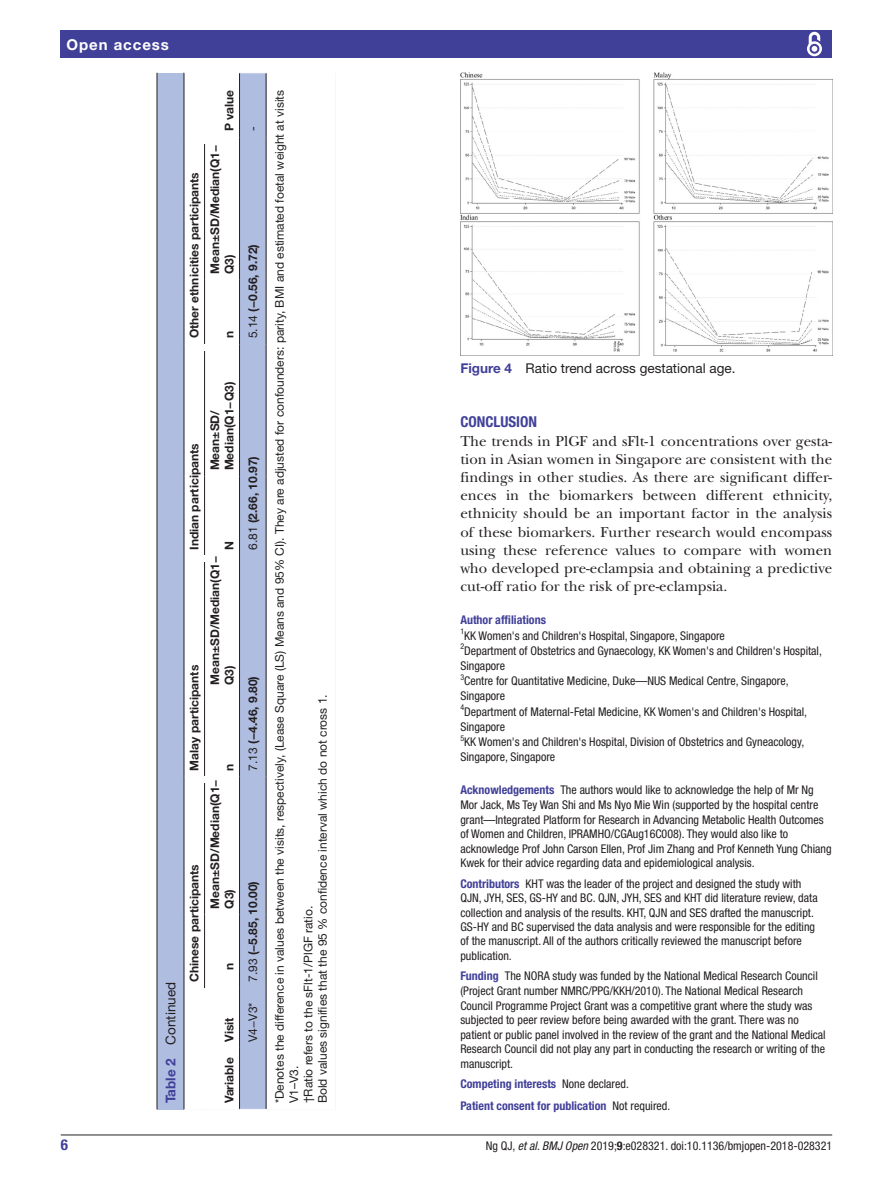
<style>
.page{position:relative;width:893px;height:1191px;background:#fff}
.page>*{position:absolute;margin:0;border:0;box-sizing:border-box;transform-origin:0 0}
.t1{font:15px/18.1px "New Baskerville";color:#231f20;text-align:justify}
.t2{font:700 condensed 15px "Helvetica Neue LT Std";color:#414099}
.t3{font:700 15px "Helvetica Neue LT Std";letter-spacing:.065em;color:#fff}
.t4{font:13.5px "Helvetica Neue LT Std";color:#231f20}
.t5{font:700 13.5px "Helvetica Neue LT Std";color:#414099}
.t6{font:condensed 12px/14.5px "Helvetica Neue LT Std";color:#231f20}
.t7{font:12px/14.4px "Helvetica Neue LT Std";color:#231f20}
.t8{font:700 12px/14.4px "Helvetica Neue LT Std";color:#231f20}
.t9{font:700 condensed 12px/21.1px "Helvetica Neue LT Std";color:#414099}
.t10{font:condensed 7.95px "Helvetica Neue LT Std";color:#231f20}
.s1{font-weight:400}
.s2{font-weight:700;color:#414099}
.s3{font-weight:400;color:#231f20}
.s4{font-style:italic}
.s5{font-weight:700}
</style>
<div class="page">
<hr style="left:61px;top:1134px;width:771px;height:1px;background:#231f20">
<div style="left:61px;top:31px;width:771px;height:27px;background:#414099"></div>
<svg style="left:807px;top:31px;width:15px;height:26px"></svg>
<div style="left:175px;top:73px;width:161px;height:1036px;background:#afbde1"></div>
<div style="left:185px;top:73px;width:151px;height:1036px;background:#fff"></div>
<hr style="left:239px;top:1047px;width:1px;height:62px;background:#231f20">
<hr style="left:239px;top:988px;width:1px;height:59px;background:#231f20">
<hr style="left:239px;top:73px;width:1px;height:64px;background:#231f20">
<hr style="left:184px;top:1047px;width:1px;height:62px;background:#231f20">
<hr style="left:184px;top:988px;width:1px;height:59px;background:#231f20">
<hr style="left:184px;top:914px;width:1px;height:74px;background:#231f20">
<hr style="left:184px;top:776px;width:1px;height:138px;background:#231f20">
<hr style="left:184px;top:691px;width:1px;height:85px;background:#231f20">
<hr style="left:184px;top:556px;width:1px;height:135px;background:#231f20">
<hr style="left:184px;top:476px;width:1px;height:80px;background:#231f20">
<hr style="left:184px;top:344px;width:1px;height:132px;background:#231f20">
<hr style="left:184px;top:280px;width:1px;height:64px;background:#231f20">
<hr style="left:184px;top:137px;width:1px;height:143px;background:#231f20">
<hr style="left:184px;top:73px;width:1px;height:64px;background:#231f20">
<hr style="left:204px;top:914px;width:1px;height:74px;background:#231f20">
<hr style="left:239px;top:914px;width:1px;height:74px;background:#231f20">
<hr style="left:204px;top:776px;width:1px;height:138px;background:#231f20">
<hr style="left:239px;top:776px;width:1px;height:138px;background:#231f20">
<hr style="left:204px;top:691px;width:1px;height:85px;background:#231f20">
<hr style="left:239px;top:691px;width:1px;height:85px;background:#231f20">
<hr style="left:204px;top:556px;width:1px;height:135px;background:#231f20">
<hr style="left:239px;top:556px;width:1px;height:135px;background:#231f20">
<hr style="left:204px;top:476px;width:1px;height:80px;background:#231f20">
<hr style="left:239px;top:476px;width:1px;height:80px;background:#231f20">
<hr style="left:204px;top:344px;width:1px;height:132px;background:#231f20">
<hr style="left:239px;top:344px;width:1px;height:132px;background:#231f20">
<hr style="left:204px;top:280px;width:1px;height:64px;background:#231f20">
<hr style="left:239px;top:280px;width:1px;height:64px;background:#231f20">
<hr style="left:204px;top:137px;width:1px;height:143px;background:#231f20">
<hr style="left:239px;top:137px;width:1px;height:143px;background:#231f20">
<hr style="left:266px;top:988px;width:1px;height:59px;background:#231f20">
<hr style="left:266px;top:914px;width:1px;height:74px;background:#231f20">
<hr style="left:266px;top:776px;width:1px;height:138px;background:#231f20">
<hr style="left:266px;top:691px;width:1px;height:85px;background:#231f20">
<hr style="left:266px;top:556px;width:1px;height:135px;background:#231f20">
<hr style="left:266px;top:476px;width:1px;height:80px;background:#231f20">
<hr style="left:266px;top:344px;width:1px;height:132px;background:#231f20">
<hr style="left:266px;top:280px;width:1px;height:64px;background:#231f20">
<hr style="left:266px;top:137px;width:1px;height:143px;background:#231f20">
<hr style="left:266px;top:73px;width:1px;height:64px;background:#231f20">
<hr style="left:266px;top:1047px;width:1px;height:62px;background:#231f20">
<svg style="left:240px;top:73px;width:26px;height:1037px"></svg>
<hr style="left:297px;top:73px;width:2px;height:1030px;background:#fff">
<hr style="left:312px;top:73px;width:1px;height:1030px;background:#fff">
<hr style="left:326px;top:73px;width:2px;height:1030px;background:#fff">
<svg style="left:202px;top:776px;width:5px;height:6px"></svg>
<svg style="left:202px;top:556px;width:5px;height:6px"></svg>
<svg style="left:202px;top:344px;width:5px;height:6px"></svg>
<svg style="left:202px;top:137px;width:5px;height:6px"></svg>
<div style="left:157px;top:73px;width:18px;height:1036px;background:#afbde1"></div>
<hr style="left:157px;top:73px;width:1px;height:1036px;background:#231f20">
<img style="left:460px;top:73px;width:372px;height:283px">
<p class="t3" style="left:66px;top:35px;width:104px">Open access</p>
<p class="t8" style="left:187px;top:338px;width:168px;rotate:-90deg">Other ethnicities participants</p>
<p class="t8" style="left:222px;top:131px;width:43px;rotate:-90deg">P value</p>
<p class="t8" style="left:207px;top:274px;width:131px;rotate:-90deg">Mean±SD/Median(Q1−<br>Q3)</p>
<p class="t8" style="left:222px;top:338px;width:9px;rotate:-90deg">n</p>
<p class="t7" style="left:245px;top:131px;width:6px;rotate:-90deg">-</p>
<p class="t8" style="left:245px;top:338px;width:96px;rotate:-90deg"><span class="s1">5.14</span> (−0.56, 9.72)</p>
<p class="t4" style="left:163px;top:1044px;width:64px;rotate:-90deg">Continued</p>
<p class="t5" style="left:162px;top:1103px;width:47px;rotate:-90deg">Table 2</p>
<p class="t8" style="left:187px;top:550px;width:108px;rotate:-90deg">Indian participants</p>
<p class="t8" style="left:187px;top:770px;width:107px;rotate:-90deg">Malay participants</p>
<p class="t8" style="left:187px;top:982px;width:119px;rotate:-90deg">Chinese participants</p>
<p class="t8" style="left:207px;top:470px;width:90px;rotate:-90deg">Mean±SD/<br>Median(Q1−Q3)</p>
<p class="t8" style="left:222px;top:550px;width:10px;rotate:-90deg">N</p>
<p class="t8" style="left:207px;top:685px;width:131px;rotate:-90deg">Mean±SD/Median(Q1−<br>Q3)</p>
<p class="t8" style="left:222px;top:770px;width:9px;rotate:-90deg">n</p>
<p class="t8" style="left:207px;top:908px;width:131px;rotate:-90deg">Mean±SD/Median(Q1−<br>Q3)</p>
<p class="t8" style="left:222px;top:970px;width:9px;rotate:-90deg">n</p>
<p class="t8" style="left:222px;top:1041px;width:26px;rotate:-90deg">Visit</p>
<p class="t8" style="left:222px;top:1103px;width:47px;rotate:-90deg">Variable</p>
<p class="t8" style="left:245px;top:550px;width:95px;rotate:-90deg"><span class="s1">6.81</span> (2.66, 10.97)</p>
<p class="t8" style="left:245px;top:770px;width:96px;rotate:-90deg"><span class="s1">7.13</span> (−4.46, 9.80)</p>
<p class="t8" style="left:245px;top:982px;width:103px;rotate:-90deg"><span class="s1">7.93</span> (−5.85, 10.00)</p>
<p class="t7" style="left:245px;top:1041px;width:41px;rotate:-90deg">V4−V3*</p>
<p class="t7" style="left:272px;top:1103px;width:1015px;rotate:-90deg">*Denotes the difference in values between the visits, respectively, (Lease Square (LS) Means and 95% CI). They are adjusted for confounders: parity, BMI and estimated foetal weight at visits V1–V3.<br>†Ratio refers to the sFlt-1/PlGF ratio.<br>Bold values signifies that the 95 % confidence interval which do not cross 1.</p>
<p class="t4" style="left:460px;top:360px;width:277px"><span class="s2">Figure 4</span> Ratio trend across gestational age.</p>
<p class="t2" style="left:460px;top:413px;width:78px">Conclusion</p>
<p class="t1" style="left:460px;top:432px;width:373px">The trends in PlGF and sFlt-1 concentrations over gesta&shy;tion in Asian women in Singapore are consistent with the findings in other studies. As there are significant differ&shy;ences in the biomarkers between different ethnicity, ethnicity should be an important factor in the analysis of these biomarkers. Further research would encompass using these reference values to compare with women who developed pre-eclampsia and obtaining a predictive cut-off ratio for the risk of pre-eclampsia.</p>
<p class="t9" style="left:460px;top:609px;width:87px">Author affiliations</p>
<p class="t10" style="left:460px;top:626px;width:5px">1</p>
<p class="t6" style="left:464px;top:628px;width:262px">KK Women's and Children's Hospital, Singapore, Singapore</p>
<p class="t10" style="left:460px;top:642px;width:5px">2</p>
<p class="t6" style="left:460px;top:643px;width:363px;line-height:15.1px;text-indent:4px">Department of Obstetrics and Gynaecology, KK Women's and Children's Hospital,<br>Singapore</p>
<p class="t10" style="left:460px;top:672px;width:5px">3</p>
<p class="t6" style="left:460px;top:673px;width:348px;line-height:15.1px;text-indent:4px">Centre for Quantitative Medicine, Duke—NUS Medical Centre, Singapore, Singapore<br><sup>4</sup>Department of Maternal-Fetal Medicine, KK Women's and Children's Hospital, Singapore</p>
<p class="t10" style="left:460px;top:733px;width:5px">5</p>
<p class="t6" style="left:460px;top:734px;width:345px;line-height:15.1px;text-indent:4px">KK Women's and Children's Hospital, Division of Obstetrics and Gyneacology,<br>Singapore, Singapore</p>
<p class="t6" style="left:460px;top:782px;width:373px"><span class="s2">Acknowledgements</span> The authors would like to acknowledge the help of Mr Ng Mor Jack, Ms Tey Wan Shi and Ms Nyo Mie Win (supported by the hospital centre grant—Integrated Platform for Research in Advancing Metabolic Health Outcomes of Women and Children, IPRAMHO/CGAug16C008). They would also like to acknowledge Prof John Carson Ellen, Prof Jim Zhang and Prof Kenneth Yung Chiang Kwek for their advice regarding data and epidemiological analysis.</p>
<p class="t6" style="left:460px;top:876px;width:359px"><span class="s2">Contributors</span> KHT was the leader of the project and designed the study with QJN, JYH, SES, GS-HY and BC. QJN, JYH, SES and KHT did literature review, data collection and analysis of the results. KHT, QJN and SES drafted the manuscript.<br>GS-HY and BC supervised the data analysis and were responsible for the editing of the manuscript. All of the authors critically reviewed the manuscript before publication.</p>
<p class="t6" style="left:460px;top:968px;width:367px"><span class="s2">Funding</span> The NORA study was funded by the National Medical Research Council (Project Grant number NMRC/PPG/KKH/2010). The National Medical Research Council Programme Project Grant was a competitive grant where the study was subjected to peer review before being awarded with the grant. There was no patient or public panel involved in the review of the grant and the National Medical Research Council did not play any part in conducting the research or writing of the manuscript.</p>
<p class="t9" style="left:460px;top:1073px;width:211px">Competing interests <span class="s3">None declared.<br></span>Patient consent for publication <span class="s3">Not required.</span></p>
<p class="t2" style="left:61px;top:1135px;width:9px">6</p>
<p class="t6" style="left:486px;top:1138px;width:348px">Ng QJ, <span class="s4">et al</span>. <span class="s4">BMJ Open</span> 2019;<span class="s5">9</span>:e028321. doi:10.1136/bmjopen-2018-028321</p>
</div>
